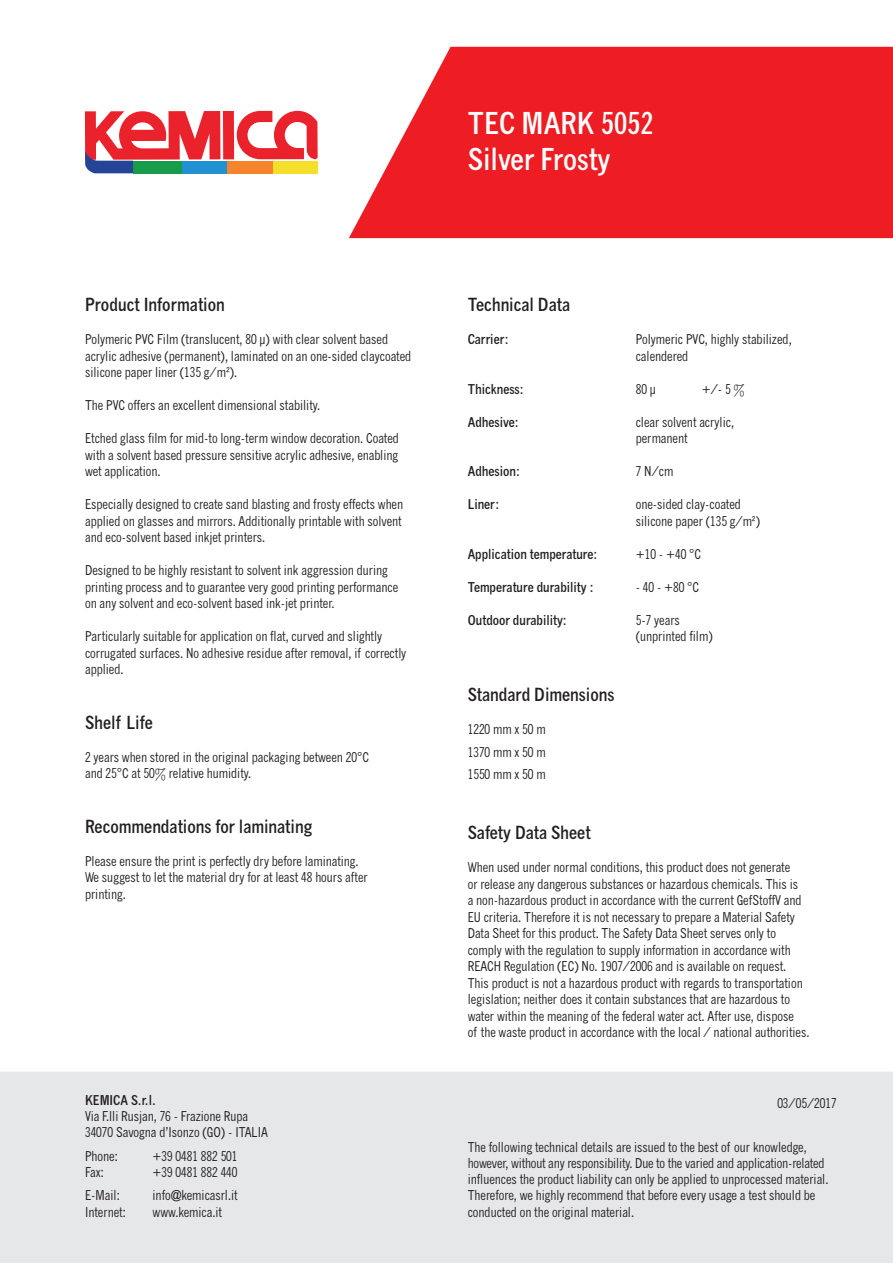
<style>
.page{position:relative;width:893px;height:1263px;background:#fff}
.page>*{position:absolute;margin:0;border:0;box-sizing:border-box;transform-origin:0 0}
.t1{font:700 condensed 30px/36px "News Gothic MT Pro";color:#fff}
.t2{font:700 condensed 18px "News Gothic MT Pro";color:#231f20}
.t3{font:condensed 13.5px/16.5px "News Gothic MT Pro";color:#231f20}
.t4{font:700 condensed 13.5px "News Gothic MT Pro";color:#231f20}
</style>
<div class="page">
<div style="left:0;top:1072px;width:893px;height:191px;background:#e6e7e9"></div>
<svg style="left:349px;top:47px;width:544px;height:191px;background:#ef3237"></svg>
<svg style="left:85px;top:111px;width:233px;height:62px"></svg>
<h2 class="t2" style="left:85px;top:293px;width:141px">Product Information</h2>
<p class="t3" style="left:85px;top:331px;width:328px">Polymeric PVC Film (translucent, 80 μ) with clear solvent based acrylic adhesive (permanent), laminated on an one-sided claycoated silicone paper liner (135 g/m²).</p>
<p class="t3" style="left:85px;top:397px;width:237px">The PVC offers an excellent dimensional stability.</p>
<p class="t3" style="left:85px;top:430px;width:315px;text-align:justify">Etched glass film for mid-to long-term window decoration. Coated with a solvent based pressure sensitive acrylic adhesive, enabling wet application.</p>
<p class="t3" style="left:85px;top:496px;width:320px;text-align:justify">Especially designed to create sand blasting and frosty effects when applied on glasses and mirrors. Additionally printable with solvent and eco-solvent based inkjet printers.</p>
<p class="t3" style="left:85px;top:562px;width:315px">Designed to be highly resistant to solvent ink aggression during printing process and to guarantee very good printing performance on any solvent and eco-solvent based ink-jet printer.</p>
<p class="t3" style="left:85px;top:628px;width:323px">Particularly suitable for application on flat, curved and slightly corrugated surfaces. No adhesive residue after removal, if correctly applied.</p>
<h2 class="t2" style="left:85px;top:711px;width:69px">Shelf Life</h2>
<p class="t3" style="left:85px;top:749px;width:285px">2 years when stored in the original packaging between 20°C and 25°C at 50% relative humidity.</p>
<h2 class="t2" style="left:85px;top:815px;width:229px">Recommendations for laminating</h2>
<p class="t3" style="left:85px;top:853px;width:284px">Please ensure the print is perfectly dry before laminating.<br>We suggest to let the material dry for at least 48 hours after printing.</p>
<p class="t4" style="left:85px;top:1092px;width:72px">KEMICA S.r.l.</p>
<p class="t3" style="left:85px;top:1108px;width:184px">Via F.lli Rusjan, 76 - Frazione Rupa<br>34070 Savogna d’Isonzo (GO) - ITALIA</p>
<p class="t3" style="left:85px;top:1148px;width:34px">Phone:</p>
<p class="t3" style="left:153px;top:1148px;width:87px">+39 0481 882 501</p>
<p class="t3" style="left:85px;top:1164px;width:20px">Fax:</p>
<p class="t3" style="left:153px;top:1164px;width:87px">+39 0481 882 440</p>
<p class="t3" style="left:85px;top:1187px;width:36px">E-Mail:</p>
<p class="t3" style="left:153px;top:1187px;width:87px">info@kemicasrl.it</p>
<p class="t3" style="left:85px;top:1203px;width:42px">Internet:</p>
<p class="t3" style="left:153px;top:1203px;width:71px">www.kemica.it</p>
<h1 class="t1" style="left:468px;top:104px;width:187px">TEC MARK 5052<br>Silver Frosty</h1>
<h2 class="t2" style="left:468px;top:293px;width:104px">Technical Data</h2>
<p class="t4" style="left:468px;top:331px;width:42px">Carrier:</p>
<p class="t3" style="left:636px;top:331px;width:157px">Polymeric PVC, highly stabilized, calendered</p>
<p class="t4" style="left:468px;top:380px;width:57px">Thickness:</p>
<p class="t3" style="left:636px;top:380px;width:22px">80 μ</p>
<p class="t3" style="left:702px;top:380px;width:45px">+/- 5 %</p>
<p class="t4" style="left:468px;top:413px;width:52px">Adhesive:</p>
<p class="t3" style="left:636px;top:413px;width:100px">clear solvent acrylic, permanent</p>
<p class="t4" style="left:468px;top:463px;width:54px">Adhesion:</p>
<p class="t3" style="left:636px;top:463px;width:39px">7 N/cm</p>
<p class="t4" style="left:468px;top:496px;width:33px">Liner:</p>
<p class="t3" style="left:636px;top:496px;width:126px">one-sided clay-coated silicone paper (135 g/m²)</p>
<p class="t4" style="left:468px;top:545px;width:131px">Application temperature:</p>
<p class="t3" style="left:636px;top:545px;width:67px">+10 - +40 °C</p>
<p class="t4" style="left:468px;top:578px;width:127px">Temperature durability :</p>
<p class="t3" style="left:636px;top:578px;width:65px">- 40 - +80 °C</p>
<p class="t4" style="left:468px;top:611px;width:101px">Outdoor durability:</p>
<p class="t3" style="left:636px;top:611px;width:78px">5-7 years (unprinted film)</p>
<h2 class="t2" style="left:468px;top:684px;width:148px">Standard Dimensions</h2>
<p class="t3" style="left:468px;top:718px;width:79px;line-height:22.5px;text-align:justify">1220 mm x 50 m 1370 mm x 50 m 1550 mm x 50 m</p>
<h2 class="t2" style="left:468px;top:822px;width:124px">Safety Data Sheet</h2>
<p class="t3" style="left:468px;top:859px;width:343px">When used under normal conditions, this product does not generate<br>or release any dangerous substances or hazardous chemicals. This is<br>a non-hazardous product in accordance with the current GefStoffV and EU criteria. Therefore it is not necessary to prepare a Material Safety Data Sheet for this product. The Safety Data Sheet serves only to comply with the regulation to supply information in accordance with REACH Regulation (EC) No. 1907/2006 and is available on request.<br>This product is not a hazardous product with regards to transportation legislation; neither does it contain substances that are hazardous to water within the meaning of the federal water act. After use, dispose<br>of the waste product in accordance with the local / national authorities.</p>
<p class="t3" style="left:777px;top:1095px;width:61px">03/05/2017</p>
<p class="t3" style="left:468px;top:1139px;width:362px">The following technical details are issued to the best of our knowledge, however, without any responsibility. Due to the varied and application-related influences the product liability can only be applied to unprocessed material.<br>Therefore, we highly recommend that before every usage a test should be conducted on the original material.</p>
</div>
